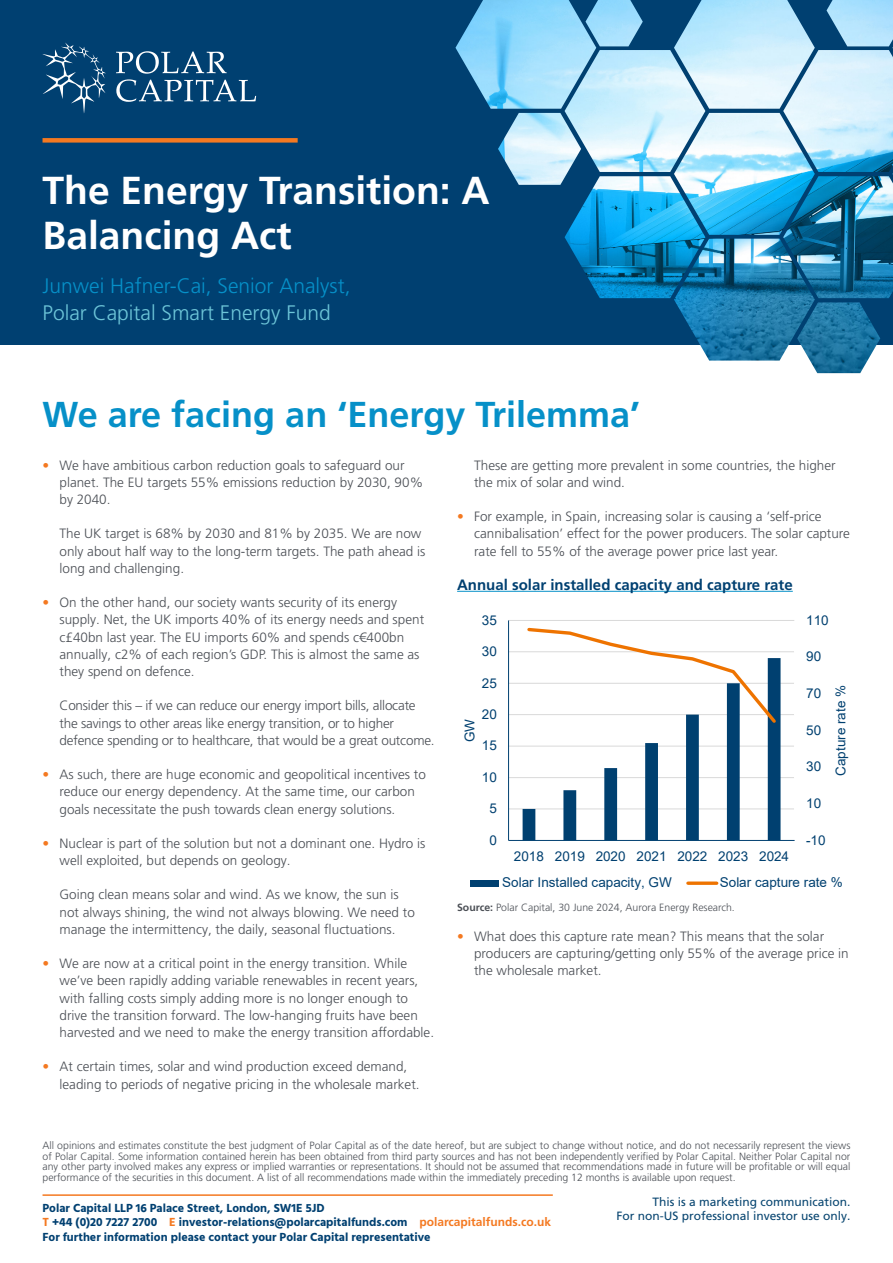
<style>
.page{position:relative;width:893px;height:1263px;background:#fff}
.page>*{position:absolute;margin:0;border:0;box-sizing:border-box;transform-origin:0 0}
.Body_Text{font:700 39px/45px "Frutiger LT Pro";color:#fff}
.Body_Text-2{font:700 36px "Frutiger LT Pro";color:#0690c8}
.t1{font:300 21px/27px "Frutiger LT Pro";color:#0690c8}
.Chart_heading{font:700 15px "Frutiger LT Pro";color:#004071}
.Body_text_-_indented{font:300 13.5px/17.2px "Frutiger LT Pro";color:#4b4f55}
.t2{font:13.5px "Arial";letter-spacing:.005em;color:#004070}
.t3{font:700 12px/14.4px "Hind";color:#004071}
.t4{font:12px "Frutiger LT Pro";color:#094671}
.Source{font:300 10.5px/10.5px "Frutiger LT Pro";color:#4b4f55;text-align:justify}
.s1{color:#6dc5d8}
.s2{font-weight:700;color:#f47921}
.s3{font-weight:700}
.s4{color:#f47921}
.s5{font-family:"Frutiger LT Pro";color:#f47921}
</style>
<div class="page">
<div style="left:0;top:0;width:893px;height:344px;background:#004071"></div>
<div style="left:43px;top:138px;width:255px;height:5px;background:#f47921"></div>
<svg style="left:116px;top:51px;width:140px;height:51px"></svg>
<svg style="left:43px;top:43px;width:63px;height:70px"></svg>
<hr style="left:457px;top:591px;width:336px;height:1px;background:#0690c8">
<hr style="left:509px;top:808px;width:286px;height:1px;background:#d9d9d9">
<hr style="left:509px;top:777px;width:286px;height:1px;background:#d9d9d9">
<hr style="left:509px;top:746px;width:286px;height:1px;background:#d9d9d9">
<hr style="left:509px;top:714px;width:286px;height:1px;background:#d9d9d9">
<hr style="left:509px;top:683px;width:286px;height:1px;background:#d9d9d9">
<hr style="left:509px;top:651px;width:286px;height:1px;background:#d9d9d9">
<hr style="left:509px;top:620px;width:286px;height:1px;background:#d9d9d9">
<svg style="left:523px;top:658px;width:257px;height:182px"></svg>
<hr style="left:794px;top:620px;width:1px;height:220px;background:#fff">
<hr style="left:508px;top:620px;width:1px;height:220px;background:#004070">
<hr style="left:509px;top:840px;width:286px;height:1px;background:#004070">
<svg style="left:525px;top:627px;width:254px;height:99px"></svg>
<div style="left:470px;top:880px;width:29px;height:6px;background:#004070"></div>
<svg style="left:688px;top:881px;width:29px;height:4px"></svg>
<img style="left:455px;top:0;width:438px;height:373px">
<hr style="left:43px;top:1194px;width:510px;height:2px;background:#f47921">
<p class="Body_Text" style="left:43px;top:168px;width:449px">The Energy Transition: A<br>Balancing Act</p>
<p class="t1" style="left:43px;top:272px;width:310px">Junwei Hafner-Cai, Senior Analyst,<br><span class="s1">Polar Capital Smart Energy Fund</span></p>
<p class="Body_Text-2" style="left:43px;top:393px;width:599px">We are facing an ‘Energy Trilemma’</p>
<p class="Body_text_-_indented" style="left:60px;top:456px;width:365px;text-indent:-17px"><span class="s2">•</span> We have ambitious carbon reduction goals to safeguard our planet. The EU targets 55% emissions reduction by 2030, 90% by 2040.</p>
<p class="Body_text_-_indented" style="left:60px;top:525px;width:367px">The UK target is 68% by 2030 and 81% by 2035. We are now only about half way to the long-term targets. The path ahead is long and challenging.</p>
<p class="Body_text_-_indented" style="left:60px;top:594px;width:366px;text-indent:-17px"><span class="s2">•</span> On the other hand, our society wants security of its energy supply. Net, the UK imports 40% of its energy needs and spent c£40bn last year. The EU imports 60% and spends c€400bn annually, c2% of each region’s GDP. This is almost the same as they spend on defence.</p>
<p class="Body_text_-_indented" style="left:60px;top:697px;width:377px">Consider this – if we can reduce our energy import bills, allocate the savings to other areas like energy transition, or to higher defence spending or to healthcare, that would be a great outcome.</p>
<p class="Body_text_-_indented" style="left:60px;top:766px;width:368px;text-indent:-17px"><span class="s2">•</span> As such, there are huge economic and geopolitical incentives to reduce our energy dependency. At the same time, our carbon goals necessitate the push towards clean energy solutions.</p>
<p class="Body_text_-_indented" style="left:60px;top:835px;width:367px;text-indent:-17px"><span class="s2">•</span> Nuclear is part of the solution but not a dominant one. Hydro is well exploited, but depends on geology.</p>
<p class="Body_text_-_indented" style="left:60px;top:886px;width:357px">Going clean means solar and wind. As we know, the sun is not always shining, the wind not always blowing. We need to manage the intermittency, the daily, seasonal fluctuations.</p>
<p class="Body_text_-_indented" style="left:60px;top:955px;width:376px;text-indent:-17px"><span class="s2">•</span> We are now at a critical point in the energy transition. While we’ve been rapidly adding variable renewables in recent years, with falling costs simply adding more is no longer enough to drive the transition forward. The low-hanging fruits have been harvested and we need to make the energy transition affordable.</p>
<p class="Body_text_-_indented" style="left:60px;top:1058px;width:362px;text-indent:-17px"><span class="s2">•</span> At certain times, solar and wind production exceed demand, leading to periods of negative pricing in the wholesale market.</p>
<p class="Body_text_-_indented" style="left:474px;top:456px;width:363px">These are getting more prevalent in some countries, the higher the mix of solar and wind.</p>
<p class="Body_text_-_indented" style="left:474px;top:508px;width:377px;text-indent:-17px"><span class="s2">•</span> For example, in Spain, increasing solar is causing a ‘self-price cannibalisation’ effect for the power producers. The solar capture rate fell to 55% of the average power price last year.</p>
<p class="Chart_heading" style="left:457px;top:576px;width:337px">Annual solar installed capacity and capture rate</p>
<p class="t2" style="left:806px;top:611px;width:24px">110</p>
<p class="t2" style="left:482px;top:611px;width:17px">35</p>
<p class="t2" style="left:482px;top:642px;width:17px">30</p>
<p class="t2" style="left:806px;top:647px;width:17px">90</p>
<p class="t2" style="left:482px;top:673px;width:17px">25</p>
<p class="t2" style="left:831px;top:776px;width:92px;rotate:-90deg">Capture rate %</p>
<p class="t2" style="left:806px;top:684px;width:17px">70</p>
<p class="t2" style="left:482px;top:705px;width:17px">20</p>
<p class="t2" style="left:460px;top:742px;width:25px;rotate:-90deg">GW</p>
<p class="t2" style="left:806px;top:721px;width:17px">50</p>
<p class="t2" style="left:482px;top:736px;width:17px">15</p>
<p class="t2" style="left:806px;top:757px;width:17px">30</p>
<p class="t2" style="left:482px;top:768px;width:17px">10</p>
<p class="t2" style="left:806px;top:794px;width:17px">10</p>
<p class="t2" style="left:489px;top:799px;width:9px">5</p>
<p class="t2" style="left:806px;top:831px;width:21px">-10</p>
<p class="t2" style="left:489px;top:831px;width:9px">0</p>
<p class="t2" style="left:514px;top:847px;width:277px">2018 2019 2020 2021 2022 2023 2024</p>
<p class="t2" style="left:502px;top:873px;width:171px">Solar Installed capacity, GW</p>
<p class="t2" style="left:720px;top:873px;width:125px">Solar capture rate %</p>
<p class="Source" style="left:457px;top:902px;width:279px"><span class="s3">Source:</span> Polar Capital, 30 June 2024, Aurora Energy Research.</p>
<p class="Body_text_-_indented" style="left:474px;top:927px;width:376px;text-indent:-17px"><span class="s2">•</span> What does this capture rate mean? This means that the solar producers are capturing/getting only 55% of the average price in the wholesale market.</p>
<p class="Source" style="left:43px;top:1140px;width:809px">All opinions and estimates constitute the best judgment of Polar Capital as of the date hereof, but are subject to change without notice, and do not necessarily represent the views of Polar Capital. Some information contained herein has been obtained from third party sources and has not been independently verified by Polar Capital. Neither Polar Capital nor any other party involved makes any express or implied warranties or representations. It should not be assumed that recommendations made in future will be profitable or will equal performance of the securities in this document. A list of all recommendations made within the immediately preceding 12 months is available upon request.</p>
<p class="t3" style="left:43px;top:1200px;width:510px">Polar Capital LLP 16 Palace Street, London, SW1E 5JD<br><span class="s4">T</span> +44 (0)20 7227 2700 <span class="s4">E</span> investor-relations@polarcapitalfunds.com <span class="s5">polarcapitalfunds.co.uk<br></span>For further information please contact your Polar Capital representative</p>
<p class="t4" style="left:652px;top:1195px;width:200px">This is a marketing communication.</p>
<p class="t4" style="left:616px;top:1209px;width:236px">For non-US professional investor use only.</p>
</div>
